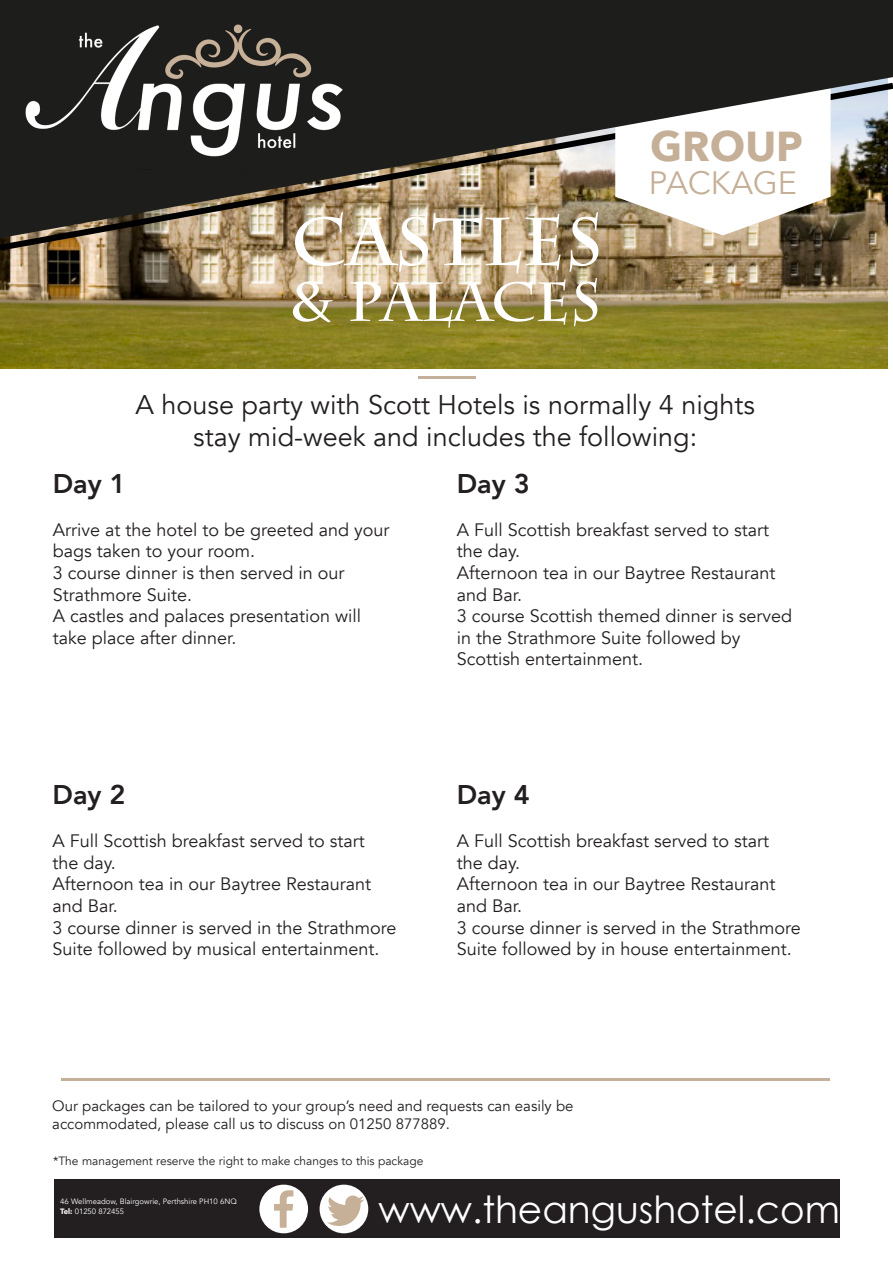
<style>
.page{position:relative;width:893px;height:1263px;background:#fff}
.page>*{position:absolute;margin:0;border:0;box-sizing:border-box;transform-origin:0 0}
.t1{font:700 67.5px "Charlemagne Std";color:#fff}
.t2{font:700 54.75px "Charlemagne Std";color:#fff}
.t3{font:700 41.7px "Avenir Next";color:#c5af97}
.t4{font:37.5px "Century Gothic";color:#fff}
.t5{font:32.25px "Avenir Next";letter-spacing:-.015em;color:#c5af97}
.t6{font:27px "Avenir";color:#231f20}
.t7{font:800 27px "Avenir";color:#231f20}
.t8{font:18px "Avenir";color:#231f20}
.t9{font:15px "Avenir";color:#231f20}
.t10{font:12px "Avenir";color:#231f20}
.t11{font:7.8px "Avenir";color:#fff}
.s1{font-weight:900}
</style>
<div class="page">
<img style="left:0;top:255px;width:888px;height:113px">
<img style="left:0;top:238px;width:888px;height:17px">
<svg style="left:0;top:0;width:893px;height:238px;fill:#1d1d1b"></svg>
<img style="left:21px;top:13px;width:336px;height:156px">
<hr style="left:418px;top:376px;width:58px;height:2px;background:#c4b098">
<hr style="left:61px;top:1078px;width:768px;height:3px;background:#c4b098">
<div style="left:54px;top:1179px;width:785px;height:59px;background:#231f20"></div>
<div style="left:259px;top:1184px;width:49px;height:49px;background:#fff;border-radius:50%"></div>
<div style="left:320px;top:1184px;width:48px;height:49px;background:#fff;border-radius:50%"></div>
<svg style="left:274px;top:1190px;width:19px;height:38px"></svg>
<svg style="left:327px;top:1195px;width:37px;height:31px"></svg>
<p class="t1" style="left:291px;top:202px;width:313px">CASTLES</p>
<p class="t2" style="left:289px;top:270px;width:313px">&amp; PALACES</p>
<p class="t3" style="left:650px;top:111px;width:154px">GROUP</p>
<p class="t5" style="left:649px;top:155px;width:149px">PACKAGE</p>
<p class="t6" style="left:136px;top:388px;width:621px">A house party with Scott Hotels is normally 4 nights</p>
<p class="t6" style="left:193px;top:421px;width:506px">stay mid-week and includes the following:</p>
<p class="t7" style="left:53px;top:462px;width:74px">Day 1</p>
<p class="t8" style="left:53px;top:519px;width:338px">Arrive at the hotel to be greeted and your</p>
<p class="t8" style="left:53px;top:540px;width:204px">bags taken to your room.</p>
<p class="t8" style="left:53px;top:562px;width:293px">3 course dinner is then served in our</p>
<p class="t8" style="left:53px;top:584px;width:141px">Strathmore Suite.</p>
<p class="t8" style="left:53px;top:605px;width:310px">A castles and palaces presentation will</p>
<p class="t8" style="left:53px;top:627px;width:185px">take place after dinner.</p>
<p class="t7" style="left:53px;top:773px;width:74px">Day 2</p>
<p class="t8" style="left:53px;top:830px;width:314px">A Full Scottish breakfast served to start</p>
<p class="t8" style="left:53px;top:852px;width:65px">the day.</p>
<p class="t8" style="left:53px;top:873px;width:320px">Afternoon tea in our Baytree Restaurant</p>
<p class="t8" style="left:53px;top:895px;width:67px">and Bar.</p>
<p class="t8" style="left:53px;top:917px;width:345px">3 course dinner is served in the Strathmore</p>
<p class="t8" style="left:53px;top:938px;width:328px">Suite followed by musical entertainment.</p>
<p class="t7" style="left:457px;top:462px;width:74px">Day 3</p>
<p class="t8" style="left:457px;top:519px;width:314px">A Full Scottish breakfast served to start</p>
<p class="t8" style="left:457px;top:540px;width:65px">the day.</p>
<p class="t8" style="left:457px;top:562px;width:320px">Afternoon tea in our Baytree Restaurant</p>
<p class="t8" style="left:457px;top:584px;width:67px">and Bar.</p>
<p class="t8" style="left:457px;top:605px;width:337px">3 course Scottish themed dinner is served</p>
<p class="t8" style="left:457px;top:627px;width:285px">in the Strathmore Suite followed by</p>
<p class="t8" style="left:457px;top:648px;width:188px">Scottish entertainment.</p>
<p class="t7" style="left:457px;top:773px;width:74px">Day 4</p>
<p class="t8" style="left:457px;top:830px;width:314px">A Full Scottish breakfast served to start</p>
<p class="t8" style="left:457px;top:852px;width:65px">the day.</p>
<p class="t8" style="left:457px;top:873px;width:320px">Afternoon tea in our Baytree Restaurant</p>
<p class="t8" style="left:457px;top:895px;width:67px">and Bar.</p>
<p class="t8" style="left:457px;top:917px;width:345px">3 course dinner is served in the Strathmore</p>
<p class="t8" style="left:457px;top:938px;width:336px">Suite followed by in house entertainment.</p>
<p class="t9" style="left:52px;top:1096px;width:523px">Our packages can be tailored to your group’s need and requests can easily be</p>
<p class="t9" style="left:52px;top:1114px;width:399px">accommodated, please call us to discuss on 01250 877889.</p>
<p class="t10" style="left:53px;top:1153px;width:372px">*The management reserve the right to make changes to this package</p>
<p class="t4" style="left:378px;top:1186px;width:463px">www.theangushotel.com</p>
<p class="t11" style="left:60px;top:1197px;width:178px">46 Wellmeadow, Blairgowrie, Perthshire PH10 6NQ</p>
<p class="t11" style="left:60px;top:1206px;width:65px"><span class="s1">Tel:</span> 01250 872455</p>
</div>
